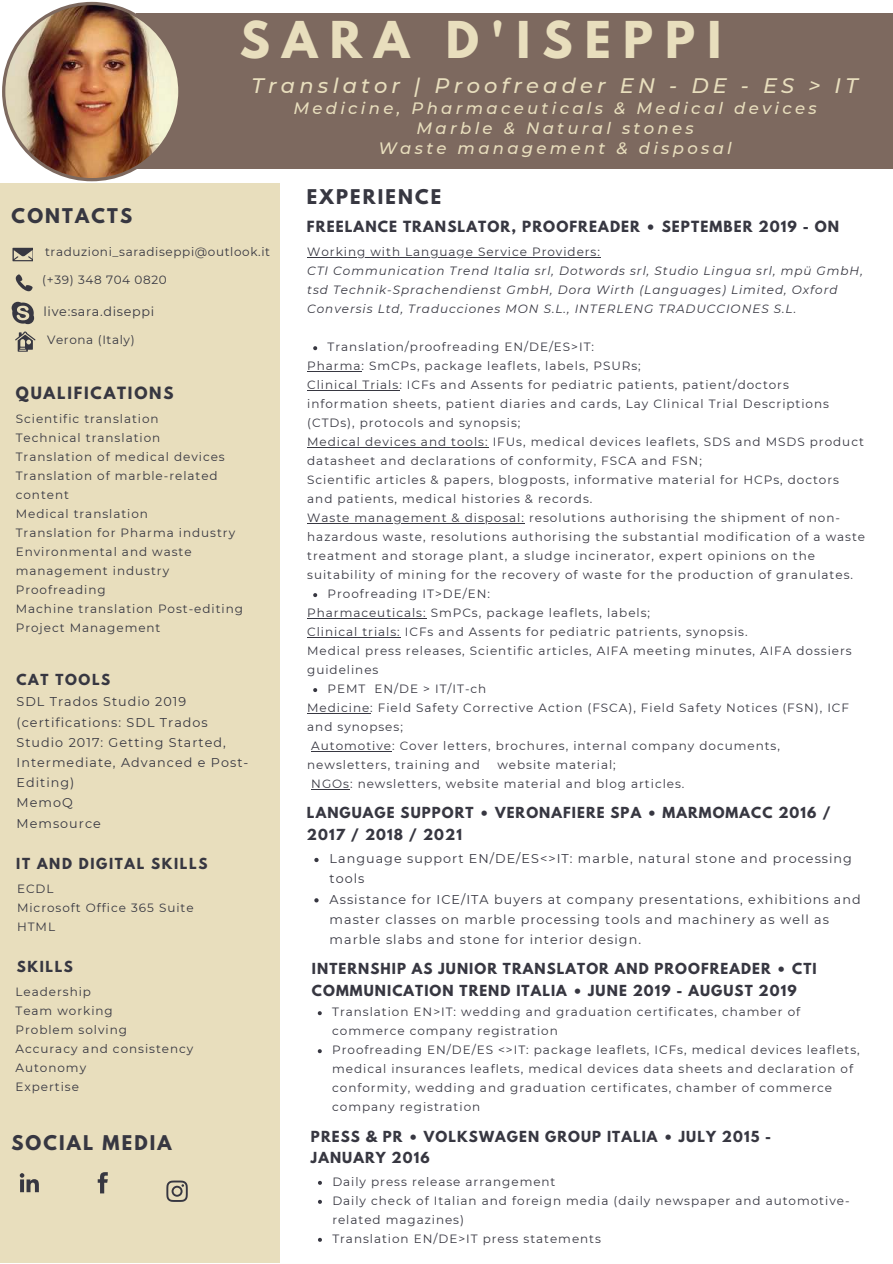
<style>
.page{position:relative;width:893px;height:1264px;background:#fff}
.page>*{position:absolute;margin:0;border:0;box-sizing:border-box;transform-origin:0 0}
.t1{font:700 45px "League Spartan";letter-spacing:.27em;color:#e8debd}
.t2{font:italic 500 21px "Montserrat";letter-spacing:.2em;color:#e8debd}
.t3{font:700 18px "League Spartan";letter-spacing:.12em;color:#373741}
.t4{font:italic 500 16.5px/20.2px "Montserrat";letter-spacing:.2em;color:#e8debd;text-align:center}
.t5{font:700 15px "League Spartan";letter-spacing:.12em;color:#373741}
.t6{font:700 13.65px "League Spartan";letter-spacing:.08em;color:#373741}
.t7{font:700 13.5px/21.3px "League Spartan";letter-spacing:.08em;color:#373741}
.t8{font:700 13.5px "League Spartan";letter-spacing:.12em;color:#373741}
.t9{font:12.75px/20.1px "Montserrat";letter-spacing:.08em;color:#373741}
.t10{font:12.75px "Montserrat";letter-spacing:.05em;color:#373741}
.t11{font:12px/19px "Montserrat";letter-spacing:.08em;color:#373741}
.t12{font:italic 12px/19px "Montserrat";letter-spacing:.08em;color:#373741}
.t13{font:12px "Montserrat";letter-spacing:.05em;color:#373741}
</style>
<div class="page">
<div style="left:0;top:183px;width:280px;height:1079px;background:#e8debd"></div>
<div style="left:136px;top:14px;width:756px;height:155px;background:#7d695f"></div>
<img style="left:2px;top:2px;width:179px;height:179px">
<svg style="left:13px;top:248px;width:20px;height:13px"></svg>
<svg style="left:16px;top:274px;width:17px;height:17px"></svg>
<svg style="left:15px;top:331px;width:20px;height:21px"></svg>
<svg style="left:12px;top:302px;width:22px;height:22px"></svg>
<svg style="left:166px;top:1180px;width:22px;height:21px"></svg>
<svg style="left:98px;top:1172px;width:10px;height:21px"></svg>
<svg style="left:20px;top:1173px;width:19px;height:19px"></svg>
<svg style="left:318px;top:1180px;width:4px;height:4px"></svg>
<svg style="left:318px;top:1199px;width:4px;height:4px"></svg>
<svg style="left:318px;top:1237px;width:4px;height:4px"></svg>
<svg style="left:318px;top:1011px;width:4px;height:4px"></svg>
<svg style="left:318px;top:1049px;width:4px;height:4px"></svg>
<svg style="left:313px;top:346px;width:4px;height:4px"></svg>
<svg style="left:313px;top:593px;width:4px;height:4px"></svg>
<svg style="left:313px;top:688px;width:4px;height:4px"></svg>
<hr style="left:307px;top:257px;width:294px;height:1px;background:#373741">
<hr style="left:307px;top:371px;width:54px;height:1px;background:#373741">
<hr style="left:307px;top:390px;width:92px;height:1px;background:#373741">
<hr style="left:307px;top:447px;width:181px;height:1px;background:#373741">
<hr style="left:307px;top:523px;width:218px;height:1px;background:#373741">
<hr style="left:307px;top:618px;width:119px;height:1px;background:#373741">
<hr style="left:307px;top:637px;width:94px;height:1px;background:#373741">
<hr style="left:307px;top:713px;width:63px;height:1px;background:#373741">
<hr style="left:311px;top:751px;width:81px;height:1px;background:#373741">
<hr style="left:311px;top:789px;width:39px;height:1px;background:#373741">
<svg style="left:314px;top:857px;width:4px;height:5px"></svg>
<svg style="left:314px;top:898px;width:4px;height:4px"></svg>
<h1 class="t1" style="left:240px;top:17px;width:483px">SARA D'ISEPPI</h1>
<h2 class="t2" style="left:252px;top:72px;width:607px">Translator | Proofreader EN - DE - ES &gt; IT</h2>
<h3 class="t4" style="left:293px;top:98px;width:525px">Medicine, Pharmaceuticals &amp; Medical devices<br>Marble &amp; Natural stones<br>Waste management &amp; disposal</h3>
<h3 class="t3" style="left:12px;top:207px;width:122px">CONTACTS</h3>
<p class="t13" style="left:45px;top:244px;width:226px">traduzioni_saradiseppi@outlook.it</p>
<p class="t13" style="left:42px;top:272px;width:126px">(+39) 348 704 0820</p>
<p class="t10" style="left:44px;top:303px;width:112px">live:sara.diseppi</p>
<p class="t13" style="left:47px;top:332px;width:89px">Verona (Italy)</p>
<p class="t5" style="left:16px;top:385px;width:159px">QUALIFICATIONS</p>
<p class="t11" style="left:16px;top:409px;width:229px">Scientific translation<br>Technical translation<br>Translation of medical devices<br>Translation of marble-related content<br>Medical translation<br>Translation for Pharma industry<br>Environmental and waste management industry<br>Proofreading<br>Machine translation Post-editing<br>Project Management</p>
<p class="t8" style="left:17px;top:673px;width:95px">CAT TOOLS</p>
<p class="t9" style="left:17px;top:691px;width:233px">SDL Trados Studio 2019 (certifications: SDL Trados<br>Studio 2017: Getting Started,<br>Intermediate, Advanced e Post-<br>Editing)<br>MemoQ<br>Memsource</p>
<p class="t8" style="left:16px;top:857px;width:193px">IT AND DIGITAL SKILLS</p>
<p class="t11" style="left:17px;top:878px;width:178px">ECDL<br>Microsoft Office 365 Suite<br>HTML</p>
<p class="t7" style="left:17px;top:957px;width:58px">SKILLS</p>
<p class="t11" style="left:16px;top:982px;width:179px">Leadership<br>Team working<br>Problem solving<br>Accuracy and consistency<br>Autonomy<br>Expertise</p>
<h3 class="t3" style="left:11px;top:1133px;width:162px">SOCIAL MEDIA</h3>
<h3 class="t3" style="left:307px;top:188px;width:136px">EXPERIENCE</h3>
<p class="t6" style="left:307px;top:219px;width:533px">FREELANCE TRANSLATOR, PROOFREADER • SEPTEMBER 2019 - ON</p>
<p class="t11" style="left:307px;top:242px;width:294px">Working with Language Service Providers:</p>
<p class="t12" style="left:307px;top:261px;width:557px">CTI Communication Trend Italia srl, Dotwords srl, Studio Lingua srl, mpü GmbH, tsd Technik-Sprachendienst GmbH, Dora Wirth (Languages) Limited, Oxford<br>Conversis Ltd, Traducciones MON S.L., INTERLENG TRADUCCIONES S.L.</p>
<p class="t11" style="left:327px;top:337px;width:268px">Translation/proofreading EN/DE/ES&gt;IT:</p>
<p class="t11" style="left:307px;top:356px;width:559px">Pharma: SmCPs, package leaflets, labels, PSURs;<br>Clinical Trials: ICFs and Assents for pediatric patients, patient/doctors information sheets, patient diaries and cards, Lay Clinical Trial Descriptions (CTDs), protocols and synopsis;<br>Medical devices and tools: IFUs, medical devices leaflets, SDS and MSDS product datasheet and declarations of conformity, FSCA and FSN;<br>Scientific articles &amp; papers, blogposts, informative material for HCPs, doctors and patients, medical histories &amp; records.<br>Waste management &amp; disposal: resolutions authorising the shipment of non&shy;hazardous waste, resolutions authorising the substantial modification of a waste treatment and storage plant, a sludge incinerator, expert opinions on the suitability of mining for the recovery of waste for the production of granulates.</p>
<p class="t11" style="left:307px;top:603px;width:546px">Pharmaceuticals: SmPCs, package leaflets, labels;<br>Clinical trials: ICFs and Assents for pediatric patrients, synopsis.<br>Medical press releases, Scientific articles, AIFA meeting minutes, AIFA dossiers guidelines</p>
<p class="t11" style="left:307px;top:698px;width:543px">Medicine: Field Safety Corrective Action (FSCA), Field Safety Notices (FSN), ICF</p>
<p class="t11" style="left:307px;top:717px;width:97px">and synopses;</p>
<p class="t11" style="left:311px;top:736px;width:470px">Automotive: Cover letters, brochures, internal company documents,</p>
<p class="t11" style="left:307px;top:755px;width:174px">newsletters, training and</p>
<p class="t11" style="left:327px;top:584px;width:164px">Proofreading IT&gt;DE/EN:</p>
<p class="t11" style="left:327px;top:679px;width:160px">PEMT EN/DE &gt; IT/IT-ch</p>
<p class="t11" style="left:311px;top:755px;width:374px;text-indent:186px">website material;<br>NGOs: newsletters, website material and blog articles.</p>
<p class="t7" style="left:307px;top:803px;width:525px">LANGUAGE SUPPORT • VERONAFIERE SPA • MARMOMACC 2016 /<br>2017 / 2018 / 2021</p>
<p class="t9" style="left:329px;top:848px;width:532px">Language support EN/DE/ES&lt;&gt;IT: marble, natural stone and processing tools<br>Assistance for ICE/ITA buyers at company presentations, exhibitions and master classes on marble processing tools and machinery as well as marble slabs and stone for interior design.</p>
<p class="t7" style="left:312px;top:960px;width:506px">INTERNSHIP AS JUNIOR TRANSLATOR AND PROOFREADER • CTI<br>COMMUNICATION TREND ITALIA • JUNE 2019 - AUGUST 2019</p>
<p class="t11" style="left:332px;top:1002px;width:529px">Translation EN&gt;IT: wedding and graduation certificates, chamber of commerce company registration<br>Proofreading EN/DE/ES &lt;&gt;IT: package leaflets, ICFs, medical devices leaflets, medical insurances leaflets, medical devices data sheets and declaration of conformity, wedding and graduation certificates, chamber of commerce company registration</p>
<p class="t7" style="left:311px;top:1127px;width:461px">PRESS &amp; PR • VOLKSWAGEN GROUP ITALIA • JULY 2015 -<br>JANUARY 2016</p>
<p class="t11" style="left:332px;top:1171px;width:518px">Daily press release arrangement<br>Daily check of Italian and foreign media (daily newspaper and automotive&shy;related magazines)<br>Translation EN/DE&gt;IT press statements</p>
</div>
